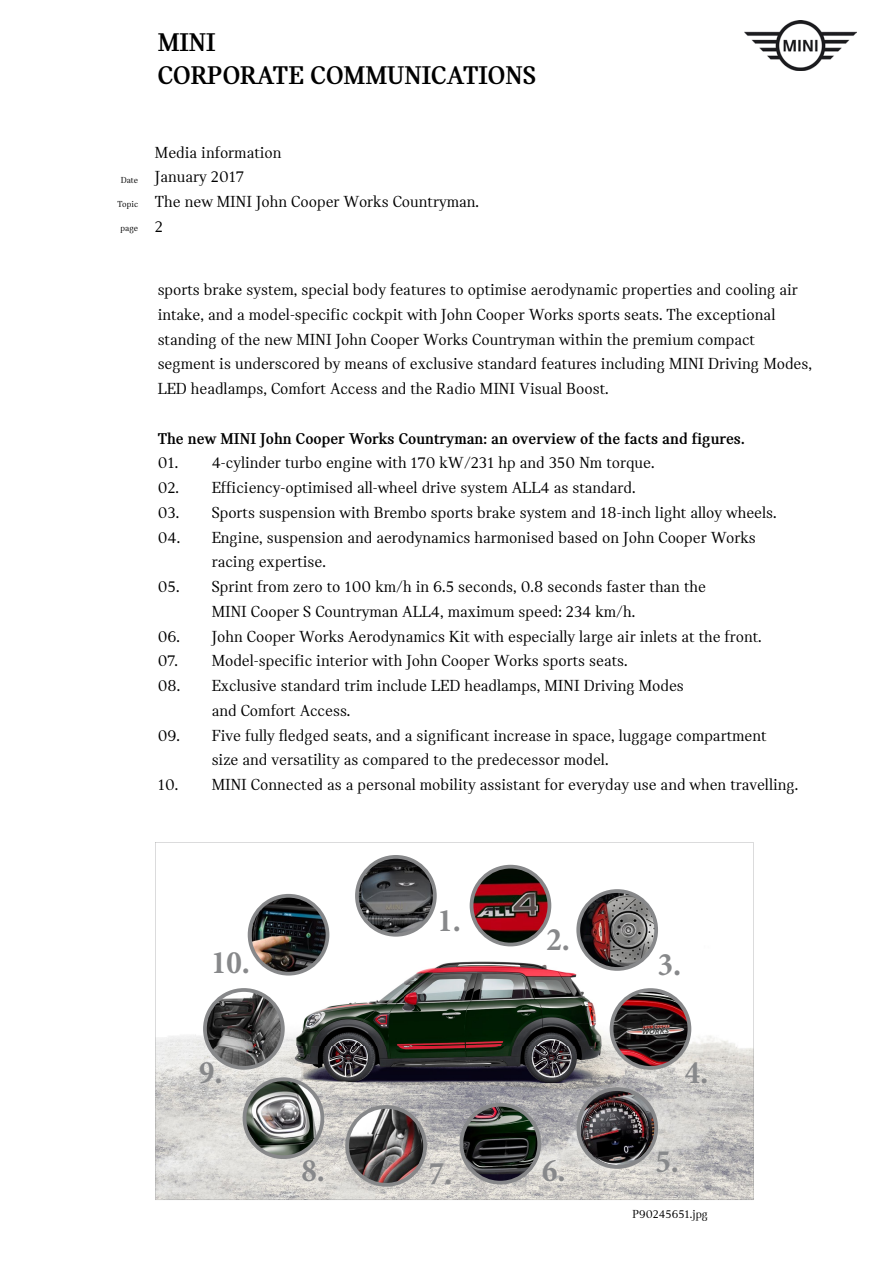
<style>
.page{position:relative;width:893px;height:1263px;background:#fff}
.page>*{position:absolute;margin:0;border:0;box-sizing:border-box;transform-origin:0 0}
.t1{font:700 condensed 32.85px "Minion Pro";color:#87888a}
.t2{font:700 27px/32.4px "MINI Serif";color:#000}
.t3{font:16.5px/24.8px "MINI Serif";color:#000}
.t4{font:700 16.5px "MINI Serif";color:#000}
.t5{font:12px "MINI Serif";color:#000}
.t6{font:9px "MINI Serif";color:#000}
.s1{font-style:inherit}
</style>
<div class="page">
<img style="left:744px;top:21px;width:113px;height:49px">
<svg style="left:155px;top:842px;width:598px;height:358px"></svg>
<img style="left:248px;top:894px;width:81px;height:81px">
<svg style="left:355px;top:855px;width:82px;height:82px"></svg>
<svg style="left:470px;top:865px;width:81px;height:81px"></svg>
<svg style="left:576px;top:889px;width:82px;height:82px"></svg>
<img style="left:610px;top:988px;width:81px;height:82px">
<img style="left:576px;top:1087px;width:82px;height:82px">
<svg style="left:459px;top:1103px;width:82px;height:81px;background:#555755"></svg>
<img style="left:345px;top:1105px;width:82px;height:82px">
<svg style="left:243px;top:1077px;width:81px;height:82px;background:#90928f"></svg>
<svg style="left:203px;top:988px;width:82px;height:82px;background:#7e7d7d"></svg>
<h2 class="t2" style="left:158px;top:26px;width:380px">MINI<br>CORPORATE COMMUNICATIONS</h2>
<p class="t6" style="left:121px;top:175px;width:19px">Date</p>
<p class="t6" style="left:117px;top:199px;width:22px">Topic</p>
<p class="t6" style="left:120px;top:223px;width:19px">page</p>
<p class="t3" style="left:155px;top:140px;width:325px">Media information<br>January 2017<br>The new MINI John Cooper Works Countryman.<br>2</p>
<p class="t3" style="left:158px;top:277px;width:656px">sports brake system, special body features to optimise aerodynamic properties and cooling air intake, and a model-specific cockpit with John Cooper Works sports seats. The exceptional standing of the new MINI John Cooper Works Countryman within the premium compact segment is underscored by means of exclusive standard features including MINI Driving Modes, LED headlamps, Comfort Access and the Radio MINI Visual Boost.</p>
<p class="t4" style="left:158px;top:429px;width:588px">The new MINI John Cooper Works Countryman: an overview of the facts and figures.</p>
<p class="t3" style="left:158px;top:451px;width:498px">01. 4-cylinder turbo engine with 170 kW/231 hp and 350 Nm torque.</p>
<p class="t3" style="left:158px;top:475px;width:479px">02. Efficiency-optimised all-wheel drive system ALL4 as standard.</p>
<p class="t3" style="left:158px;top:500px;width:620px">03. Sports suspension with Brembo sports brake system and 18-inch light alloy wheels.</p>
<p class="t3" style="left:212px;top:525px;width:546px;text-indent:-54px">04. Engine, suspension and aerodynamics harmonised based on John Cooper Works racing expertise.</p>
<p class="t3" style="left:212px;top:574px;width:496px;text-indent:-54px">05. Sprint from zero to 100 km/h in 6.5 seconds, 0.8 seconds faster than the<br>MINI Cooper S Countryman ALL4, maximum speed: 234 km/h.</p>
<p class="t3" style="left:158px;top:624px;width:605px">06. John Cooper Works Aerodynamics Kit with especially large air inlets at the front.</p>
<p class="t3" style="left:158px;top:649px;width:471px">07. Model-specific interior with John Cooper Works sports seats.</p>
<p class="t3" style="left:212px;top:673px;width:474px;text-indent:-54px">08. Exclusive standard trim include LED headlamps, MINI Driving Modes and Comfort Access.</p>
<p class="t3" style="left:212px;top:723px;width:556px;text-indent:-54px">09. Five fully fledged seats, and a significant increase in space, luggage compartment size and versatility as compared to the predecessor model.</p>
<p class="t3" style="left:158px;top:772px;width:642px">10. MINI Connected as a personal mobility assistant for everyday use and when travelling.</p>
<h1 class="t1" style="left:211px;top:939px;width:40px">10.</h1>
<h1 class="t1" style="left:199px;top:1050px;width:25px">9.</h1>
<h1 class="t1" style="left:437px;top:898px;width:25px">1.</h1>
<h1 class="t1" style="left:546px;top:917px;width:25px">2.</h1>
<h1 class="t1" style="left:302px;top:1147px;width:25px">8.</h1>
<h1 class="t1" style="left:429px;top:1151px;width:25px">7.</h1>
<h1 class="t1" style="left:542px;top:1148px;width:25px">6.</h1>
<h1 class="t1" style="left:658px;top:942px;width:25px">3.</h1>
<h1 class="t1" style="left:685px;top:1050px;width:25px">4.</h1>
<h1 class="t1" style="left:655px;top:1139px;width:25px">5.</h1>
<p class="t5" style="left:632px;top:1207px;width:77px"><span class="s1">P</span>90245651<span class="s1">.jpg</span></p>
</div>
